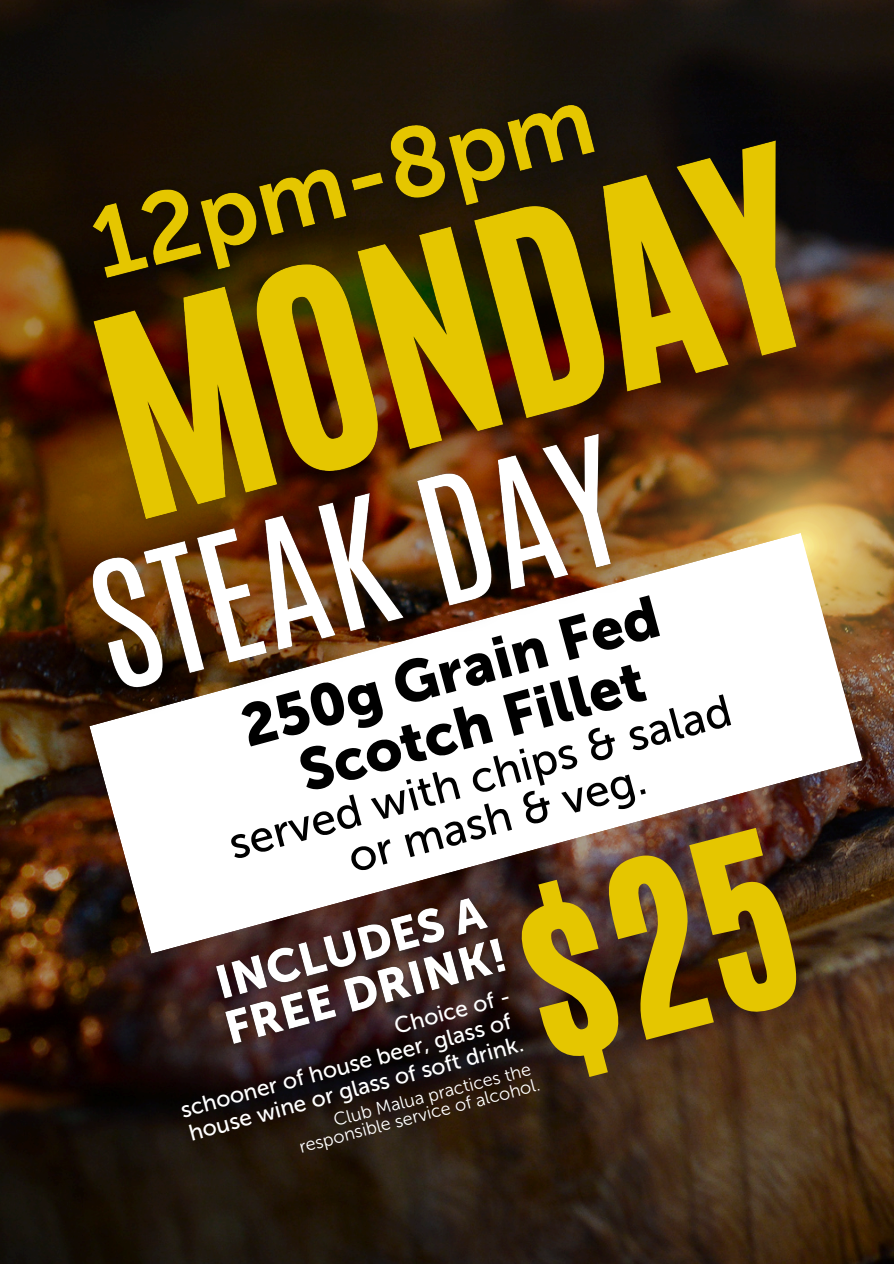
<style>
.page{position:relative;width:894px;height:1264px;background:#fff}
.page>*{position:absolute;margin:0;border:0;box-sizing:border-box;transform-origin:0 0}
.t1{font:58.5px/58.5px "Museo Sans 900";color:#000;text-align:center}
.t2{font:44.7px/43.8px "Museo Sans 500";color:#000;text-align:center}
.t3{font:22.65px "Museo Sans 500";color:#fff}
.t4{font:18px "Museo Sans 300";color:#fff}
</style>
<div class="page">
<img style="left:0;top:0;width:893px;height:1263px">
<img style="left:862px;top:601px;width:31px;height:187px">
<svg style="left:89px;top:601px;width:773px;height:352px"></svg>
<img style="left:21px;top:64px;width:872px;height:537px">
<img style="left:57px;top:52px;width:577px;height:281px">
<img style="left:42px;top:384px;width:636px;height:360px">
<img style="left:197px;top:878px;width:310px;height:183px">
<svg style="left:507px;top:824px;width:298px;height:260px;background:#492f25"></svg>
<p class="t1" style="left:235px;top:699px;width:432px;rotate:-15deg">250g Grain Fed<br>Scotch Fillet</p>
<p class="t2" style="left:224px;top:823px;width:520px;rotate:-15deg">served with chips &amp; salad or mash &amp; veg.</p>
<h2 class="t3" style="left:391px;top:1013px;width:121px;rotate:-15deg">Choice of -</h2>
<p class="t3" style="left:177px;top:1096px;width:343px;rotate:-15deg">schooner of house beer, glass of</p>
<p class="t3" style="left:186px;top:1119px;width:347px;rotate:-15deg">house wine or glass of soft drink.</p>
<p class="t4" style="left:331px;top:1110px;width:205px;rotate:-15deg">Club Malua practices the</p>
<p class="t4" style="left:297px;top:1136px;width:249px;rotate:-15deg">responsible service of alcohol.</p>
</div>
